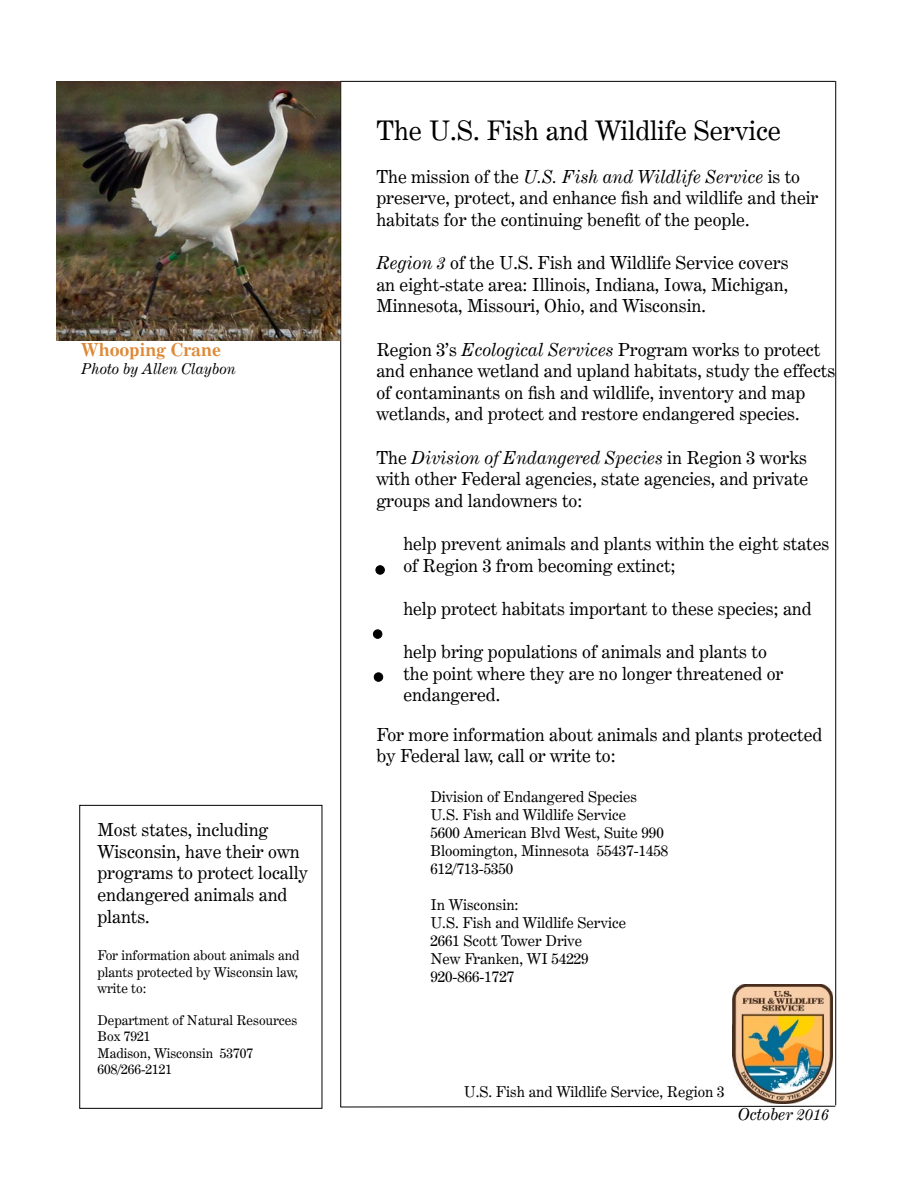
<style>
.page{position:relative;width:918px;height:1188px;background:#fff}
.page>*{position:absolute;margin:0;border:0;box-sizing:border-box;transform-origin:0 0}
.t1{font:27px "Century Expanded BT";color:#000}
.t2{font:18px/21.6px "Century Expanded BT";color:#000}
.t3{font:700 18px "Century Expanded BT";color:#dd8937}
.t4{font:italic 16.5px "Century Expanded BT";color:#000}
.t5{font:15px/18px "Century Expanded BT";color:#000}
.t6{font:italic 15px "Century Expanded BT";color:#000}
.t7{font:13.5px/16.2px "Century Expanded BT";color:#000;text-align:justify}
.s1{font-style:italic}
</style>
<div class="page">
<svg style="left:340px;top:1105px;width:496px;height:3px"></svg>
<div style="left:79px;top:805px;width:243px;height:304px;border:1px solid #000"></div>
<hr style="left:340px;top:81px;width:495px;height:1px;background:#000">
<hr style="left:340px;top:81px;width:1px;height:1026px;background:#000">
<div style="left:376px;top:566px;width:8px;height:8px;background:#000;border-radius:50%"></div>
<div style="left:376px;top:565px;width:9px;height:10px;border:1px solid #000;border-radius:50%"></div>
<div style="left:373px;top:630px;width:9px;height:8px;background:#000;border-radius:50%"></div>
<div style="left:373px;top:629px;width:9px;height:10px;border:1px solid #000;border-radius:50%"></div>
<div style="left:374px;top:673px;width:9px;height:8px;background:#000;border-radius:50%"></div>
<div style="left:374px;top:672px;width:9px;height:10px;border:1px solid #000;border-radius:50%"></div>
<hr style="left:835px;top:81px;width:1px;height:1024px;background:#000">
<img style="left:732px;top:984px;width:101px;height:120px">
<img style="left:56px;top:82px;width:284px;height:259px">
<p class="t3" style="left:81px;top:339px;width:141px">Whooping Crane</p>
<p class="t6" style="left:81px;top:360px;width:156px">Photo by Allen Claybon</p>
<p class="t2" style="left:97px;top:819px;width:212px">Most states, including<br>Wisconsin, have their own programs to protect locally endangered animals and plants.</p>
<p class="t7" style="left:97px;top:947px;width:204px">For information about animals and plants protected by Wisconsin law, write to:</p>
<p class="t7" style="left:97px;top:1012px;width:201px;text-align:left">Department of Natural Resources<br>Box 7921<br>Madison, Wisconsin 53707<br>608/266-2121</p>
<h1 class="t1" style="left:376px;top:113px;width:406px">The U.S. Fish and Wildlife Service</h1>
<p class="t2" style="left:376px;top:165px;width:444px">The mission of the <span class="s1">U.S. Fish and Wildlife Service</span> is to preserve, protect, and enhance fish and wildlife and their habitats for the continuing benefit of the people.</p>
<p class="t2" style="left:376px;top:252px;width:414px;text-align:justify"><span class="s1">Region 3</span> of the U.S. Fish and Wildlife Service covers an eight-state area: Illinois, Indiana, Iowa, Michigan, Minnesota, Missouri, Ohio, and Wisconsin.</p>
<p class="t2" style="left:376px;top:338px;width:461px">Region 3’s <span class="s1">Ecological Services</span> Program works to protect and enhance wetland and upland habitats, study the effects of contaminants on fish and wildlife, inventory and map wetlands, and protect and restore endangered species.</p>
<p class="t2" style="left:376px;top:446px;width:434px;text-align:justify">The <span class="s1">Division of Endangered Species</span> in Region 3 works with other Federal agencies, state agencies, and private groups and landowners to:</p>
<p class="t2" style="left:403px;top:533px;width:428px">help prevent animals and plants within the eight states of Region 3 from becoming extinct;</p>
<p class="t2" style="left:403px;top:597px;width:410px">help protect habitats important to these species; and</p>
<p class="t2" style="left:403px;top:641px;width:382px">help bring populations of animals and plants to the point where they are no longer threatened or endangered.</p>
<p class="t2" style="left:376px;top:723px;width:447px">For more information about animals and plants protected by Federal law, call or write to:</p>
<p class="t5" style="left:430px;top:788px;width:239px">Division of Endangered Species<br>U.S. Fish and Wildlife Service<br>5600 American Blvd West, Suite 990<br>Bloomington, Minnesota 55437-1458<br>612/713-5350</p>
<p class="t5" style="left:430px;top:896px;width:197px">In Wisconsin:<br>U.S. Fish and Wildlife Service<br>2661 Scott Tower Drive<br>New Franken, WI 54229<br>920-866-1727</p>
<p class="t5" style="left:464px;top:1082px;width:262px">U.S. Fish and Wildlife Service, Region 3</p>
<p class="t4" style="left:738px;top:1104px;width:93px">October 2016</p>
</div>
